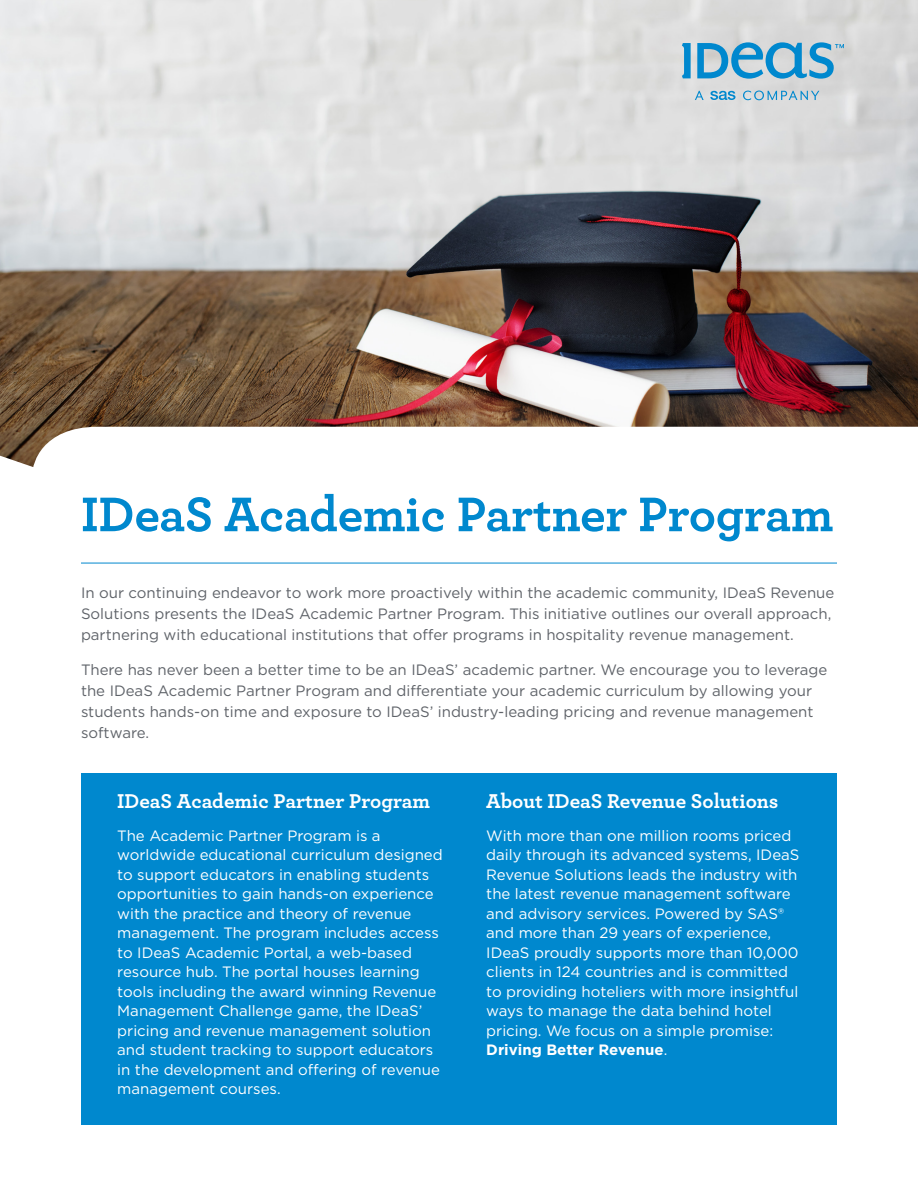
<style>
.page{position:relative;width:918px;height:1188px;background:#fff}
.page>*{position:absolute;margin:0;border:0;box-sizing:border-box;transform-origin:0 0}
.t1{font:700 51px "Archer";letter-spacing:-.005em;color:#0088ce}
.t2{font:700 21px "Archer";color:#fff}
.t3{font:15px/19.5px "Gotham";color:#fff}
.Bullet_list{font:15px/21px "Gotham";color:#5f6369}
.s1{font-weight:700}
</style>
<div class="page">
<img style="left:0;top:0;width:918px;height:467px">
<hr style="left:81px;top:563px;width:756px;height:1px;background:#0088ce">
<svg style="left:682px;top:43px;width:9px;height:35px"></svg>
<svg style="left:697px;top:42px;width:147px;height:37px;background:#7bb5d2"></svg>
<svg style="left:695px;top:91px;width:9px;height:9px"></svg>
<svg style="left:743px;top:91px;width:76px;height:9px"></svg>
<svg style="left:710px;top:91px;width:25px;height:9px"></svg>
<div style="left:81px;top:773px;width:756px;height:352px;background:#0088ce"></div>
<p class="t1" style="left:81px;top:474px;width:754px">IDeaS Academic Partner Program</p>
<p class="Bullet_list" style="left:81px;top:582px;width:755px">In our continuing endeavor to work more proactively within the academic community, IDeaS Revenue<br>Solutions presents the IDeaS Academic Partner Program. This initiative outlines our overall approach, partnering with educational institutions that offer programs in hospitality revenue management.</p>
<p class="Bullet_list" style="left:81px;top:659px;width:748px">There has never been a better time to be an IDeaS’ academic partner. We encourage you to leverage the IDeaS Academic Partner Program and differentiate your academic curriculum by allowing your students hands-on time and exposure to IDeaS’ industry-leading pricing and revenue management software.</p>
<p class="t2" style="left:117px;top:784px;width:314px">IDeaS Academic Partner Program</p>
<p class="t3" style="left:117px;top:825px;width:327px">The Academic Partner Program is a worldwide educational curriculum designed to support educators in enabling students opportunities to gain hands-on experience with the practice and theory of revenue management. The program includes access to IDeaS Academic Portal, a web-based resource hub. The portal houses learning tools including the award winning Revenue Management Challenge game, the IDeaS’ pricing and revenue management solution and student tracking to support educators in the development and offering of revenue management courses.</p>
<p class="t2" style="left:486px;top:784px;width:294px">About IDeaS Revenue Solutions</p>
<p class="t3" style="left:486px;top:825px;width:315px">With more than one million rooms priced daily through its advanced systems, IDeaS Revenue Solutions leads the industry with the latest revenue management software and advisory services. Powered by SAS® and more than 29 years of experience, IDeaS proudly supports more than 10,000 clients in 124 countries and is committed to providing hoteliers with more insightful ways to manage the data behind hotel pricing. We focus on a simple promise:<br><span class="s1">Driving Better Revenue</span>.</p>
</div>
